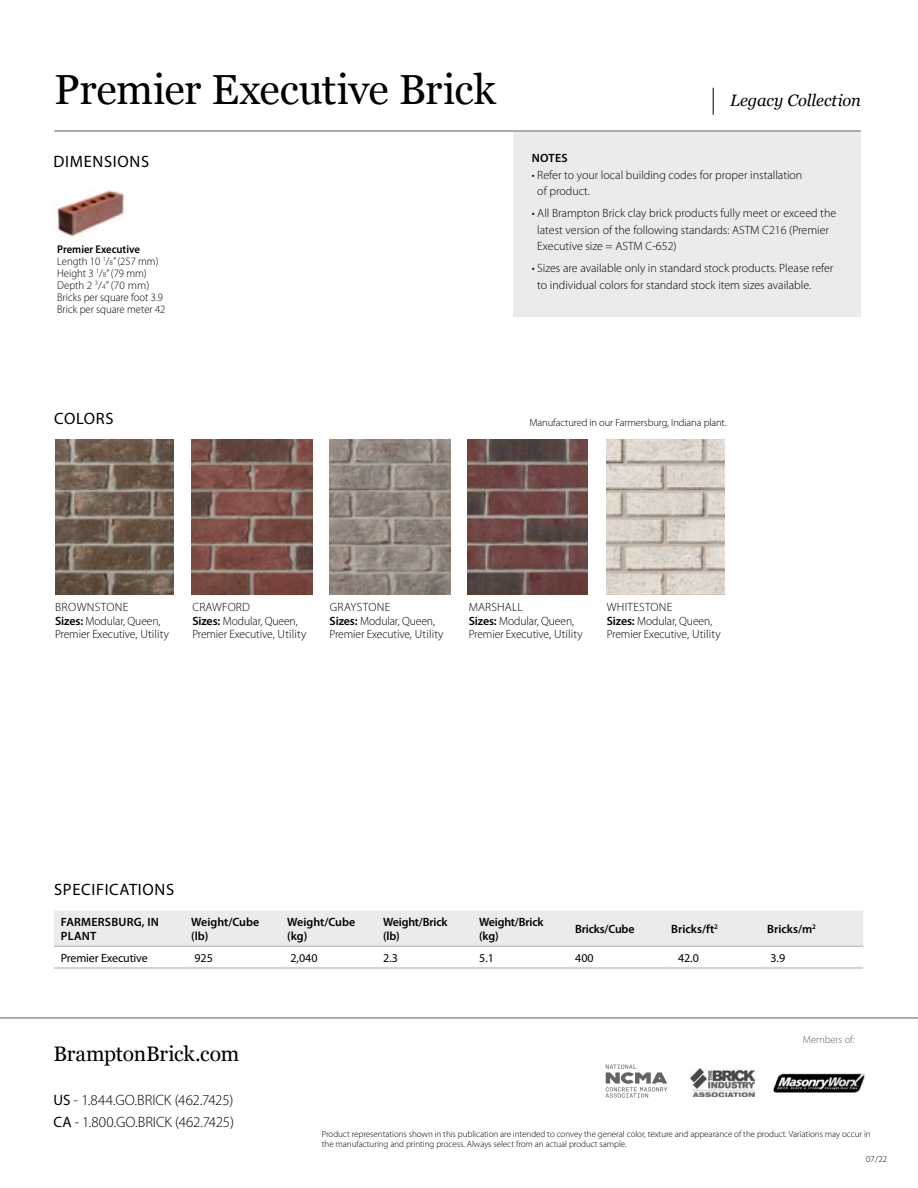
<style>
.page{position:relative;width:918px;height:1188px;background:#fff}
.page>*{position:absolute;margin:0;border:0;box-sizing:border-box;transform-origin:0 0}
.t1{font:42px "Georgia";letter-spacing:-.01em;color:#000}
.t2{font:21px "Georgia";letter-spacing:-.015em;color:#000}
.t3{font:16.5px "Myriad Pro";letter-spacing:.04em;color:#000}
.t4{font:italic 16.5px "Georgia";color:#000}
.t5{font:300 15px/22.5px "Myriad Pro";letter-spacing:-.005em;color:#000}
.t6{font:300 12px/13.5px "Myriad Pro";color:#000}
.t7{font:600 12px/13.5px "Myriad Pro";color:#000}
.t8{font:12px "Myriad Pro";letter-spacing:-.01em;color:#000}
.t9{font:600 12px/14.4px "Myriad Pro";letter-spacing:.02em;color:#000}
.t10{font:300 11.25px/12px "Myriad Pro";color:#000;scale:.95 1}
.t11{font:300 10.5px "Myriad Pro";letter-spacing:-.01em;color:#000}
.t12{font:300 10.5px "Myriad Pro";letter-spacing:-.005em;color:#636466}
.t13{font:300 9px/10.5px "Myriad Pro";letter-spacing:-.005em;color:#000}
.s1{font-weight:600}
.s2{font-size:7.5px}
.s3{font-weight:400}
</style>
<div class="page">
<svg style="left:54px;top:911px;width:809px;height:57px"></svg>
<hr style="left:670px;top:946px;width:2px;height:22px;background:#fff">
<hr style="left:766px;top:946px;width:2px;height:22px;background:#fff">
<hr style="left:54px;top:946px;width:137px;height:1px;background:#a7a9ac">
<hr style="left:191px;top:946px;width:96px;height:1px;background:#a7a9ac">
<hr style="left:287px;top:946px;width:96px;height:1px;background:#a7a9ac">
<hr style="left:383px;top:946px;width:96px;height:1px;background:#a7a9ac">
<hr style="left:479px;top:946px;width:96px;height:1px;background:#a7a9ac">
<hr style="left:575px;top:946px;width:96px;height:1px;background:#a7a9ac">
<hr style="left:671px;top:946px;width:96px;height:1px;background:#a7a9ac">
<hr style="left:767px;top:946px;width:96px;height:1px;background:#a7a9ac">
<hr style="left:54px;top:968px;width:137px;height:1px;background:#a7a9ac">
<hr style="left:191px;top:968px;width:96px;height:1px;background:#a7a9ac">
<hr style="left:287px;top:968px;width:96px;height:1px;background:#a7a9ac">
<hr style="left:383px;top:968px;width:96px;height:1px;background:#a7a9ac">
<hr style="left:479px;top:968px;width:96px;height:1px;background:#a7a9ac">
<hr style="left:575px;top:968px;width:96px;height:1px;background:#a7a9ac">
<hr style="left:671px;top:968px;width:96px;height:1px;background:#a7a9ac">
<hr style="left:767px;top:968px;width:96px;height:1px;background:#a7a9ac">
<div style="left:514px;top:132px;width:347px;height:184px;background:#ebebec"></div>
<img style="left:56px;top:190px;width:69px;height:46px">
<hr style="left:0;top:1018px;width:918px;height:1px;background:#58595b">
<hr style="left:54px;top:131px;width:807px;height:1px;background:#58595b">
<svg style="left:713px;top:88px;width:1px;height:27px"></svg>
<svg style="left:606px;top:1065px;width:61px;height:33px"></svg>
<img style="left:691px;top:1069px;width:64px;height:28px">
<img style="left:773px;top:1073px;width:92px;height:20px">
<img style="left:55px;top:440px;width:118px;height:154px">
<img style="left:192px;top:440px;width:120px;height:154px">
<img style="left:329px;top:440px;width:121px;height:154px">
<img style="left:468px;top:440px;width:120px;height:154px">
<img style="left:607px;top:440px;width:118px;height:154px">
<h1 class="t1" style="left:54px;top:59px;width:443px">Premier Executive Brick</h1>
<h3 class="t4" style="left:730px;top:88px;width:132px">Legacy Collection</h3>
<h3 class="t3" style="left:54px;top:153px;width:97px">DIMENSIONS</h3>
<p class="t7" style="left:532px;top:151px;width:37px">NOTES</p>
<p class="t6" style="left:537px;top:167px;width:267px;line-height:16.5px;text-indent:-6px">• Refer to your local building codes for proper installation of product.</p>
<p class="t6" style="left:537px;top:205px;width:300px;line-height:16.5px;text-indent:-6px">• All Brampton Brick clay brick products fully meet or exceed the latest version of the following standards: ASTM C216 (Premier<br>Executive size = ASTM C-652)</p>
<p class="t6" style="left:537px;top:260px;width:298px;line-height:16.5px;text-indent:-6px">• Sizes are available only in standard stock products. Please refer to individual colors for standard stock item sizes available.</p>
<p class="t10" style="left:57px;top:243px;width:115px"><span class="s1">Premier Executive<br></span>Length 10 <sup>1</sup>/<span class="s2">8</span>” (257 mm)<br>Height 3 <sup>1</sup>/<span class="s2">8</span>” (79 mm)<br>Depth 2 <sup>3</sup>/<span class="s2">4</span>” (70 mm)<br>Bricks per square foot 3.9<br>Brick per square meter 42</p>
<h3 class="t3" style="left:54px;top:409px;width:61px">COLORS</h3>
<p class="t11" style="left:529px;top:416px;width:199px">Manufactured in our Farmersburg, Indiana plant.</p>
<p class="t6" style="left:55px;top:601px;width:115px">BROWNSTONE<br><span class="s1">Sizes:</span> Modular, Queen,<br>Premier Executive, Utility</p>
<p class="t6" style="left:192px;top:601px;width:115px">CRAWFORD<br><span class="s1">Sizes:</span> Modular, Queen,<br>Premier Executive, Utility</p>
<p class="t6" style="left:330px;top:601px;width:115px">GRAYSTONE<br><span class="s1">Sizes:</span> Modular, Queen,<br>Premier Executive, Utility</p>
<p class="t6" style="left:469px;top:601px;width:115px">MARSHALL<br><span class="s1">Sizes:</span> Modular, Queen,<br>Premier Executive, Utility</p>
<p class="t6" style="left:607px;top:601px;width:115px">WHITESTONE<br><span class="s1">Sizes:</span> Modular, Queen,<br>Premier Executive, Utility</p>
<h3 class="t3" style="left:54px;top:880px;width:122px">SPECIFICATIONS</h3>
<p class="t9" style="left:61px;top:914px;width:100px">FARMERSBURG, IN<br>PLANT</p>
<p class="t7" style="left:191px;top:915px;width:70px">Weight/Cube (lb)</p>
<p class="t7" style="left:287px;top:915px;width:70px">Weight/Cube (kg)</p>
<p class="t7" style="left:383px;top:915px;width:66px">Weight/Brick (lb)</p>
<p class="t7" style="left:479px;top:915px;width:66px">Weight/Brick (kg)</p>
<p class="t7" style="left:575px;top:922px;width:61px">Bricks/Cube</p>
<p class="t7" style="left:671px;top:922px;width:48px">Bricks/ft<sup>2</sup></p>
<p class="t7" style="left:767px;top:922px;width:50px">Bricks/m<sup>2</sup></p>
<p class="t8" style="left:61px;top:951px;width:89px">Premier Executive</p>
<p class="t8" style="left:194px;top:951px;width:20px">925</p>
<p class="t8" style="left:290px;top:951px;width:29px">2,040</p>
<p class="t8" style="left:383px;top:951px;width:16px">2.3</p>
<p class="t8" style="left:479px;top:951px;width:16px">5.1</p>
<p class="t8" style="left:575px;top:951px;width:20px">400</p>
<p class="t8" style="left:678px;top:951px;width:22px">42.0</p>
<p class="t8" style="left:770px;top:951px;width:16px">3.9</p>
<h2 class="t2" style="left:54px;top:1039px;width:187px">BramptonBrick.com</h2>
<p class="t5" style="left:54px;top:1089px;width:182px"><span class="s3">US</span> - 1.844.GO.BRICK (462.7425)<br><span class="s3">CA</span> - 1.800.GO.BRICK (462.7425)</p>
<p class="t12" style="left:803px;top:1033px;width:54px">Members of:</p>
<p class="t13" style="left:322px;top:1129px;width:550px">Product representations shown in this publication are intended to convey the general color, texture and appearance of the product. Variations may occur in the manufacturing and printing process. Always select from an actual product sample.</p>
<p class="t13" style="left:866px;top:1154px;width:23px">07/22</p>
</div>
